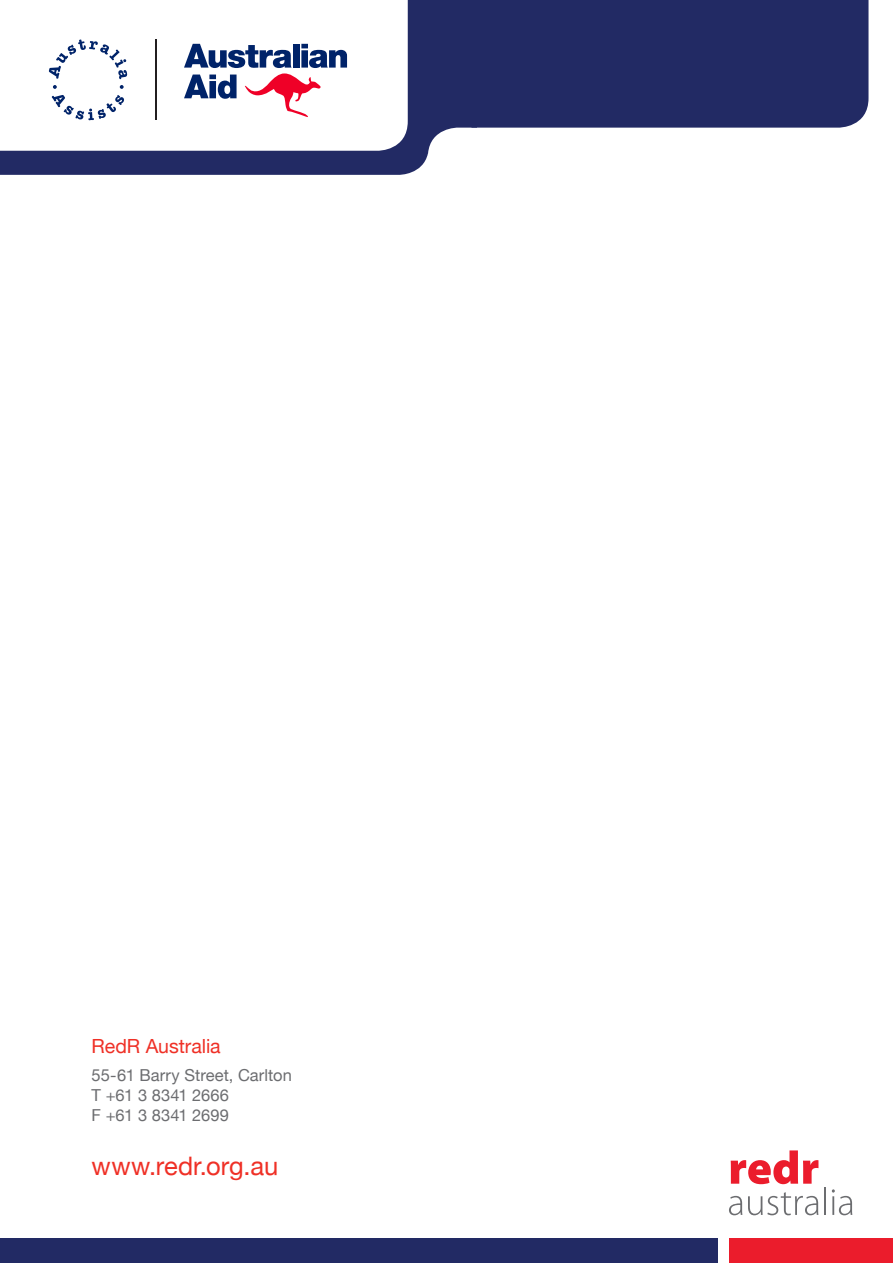
<style>
.page{position:relative;width:893px;height:1263px;background:#fff}
.page>*{position:absolute;margin:0;border:0;box-sizing:border-box;transform-origin:0 0}
.t1{font:25.5px "Helvetica Neue";color:#ef3026}
.t2{font:19.5px "Helvetica Neue";color:#ef3026}
.t3{font:16.5px "Helvetica Neue";letter-spacing:.005em;color:#6c6d70}
</style>
<div class="page">
<div style="left:477px;top:0;width:391px;height:128px;background:#222a64"></div>
<svg style="left:0;top:0;width:477px;height:175px;background:#394074"></svg>
<svg style="left:0;top:0;width:408px;height:151px"></svg>
<div style="left:729px;top:1238px;width:164px;height:25px;background:#eb1c2c"></div>
<div style="left:0;top:1238px;width:717px;height:25px;background:#222a64"></div>
<svg style="left:729px;top:1196px;width:13px;height:19px"></svg>
<svg style="left:748px;top:1192px;width:70px;height:23px"></svg>
<hr style="left:824px;top:1187px;width:2px;height:28px;background:#6c6d70">
<svg style="left:832px;top:1189px;width:20px;height:26px"></svg>
<svg style="left:731px;top:1150px;width:87px;height:34px"></svg>
<svg style="left:184px;top:44px;width:163px;height:73px"></svg>
<hr style="left:156px;top:40px;width:1px;height:80px;background:#231f20">
<svg style="left:49px;top:40px;width:78px;height:39px"></svg>
<svg style="left:52px;top:95px;width:72px;height:25px"></svg>
<svg style="left:53px;top:85px;width:4px;height:4px"></svg>
<svg style="left:120px;top:85px;width:4px;height:4px"></svg>
<p class="t2" style="left:92px;top:1032px;width:131px">RedR Australia</p>
<p class="t3" style="left:92px;top:1063px;width:202px">55-61 Barry Street, Carlton</p>
<p class="t3" style="left:92px;top:1083px;width:139px">T +61 3 8341 2666</p>
<p class="t3" style="left:92px;top:1103px;width:139px">F +61 3 8341 2699</p>
<p class="t1" style="left:92px;top:1147px;width:188px">www.redr.org.au</p>
</div>
